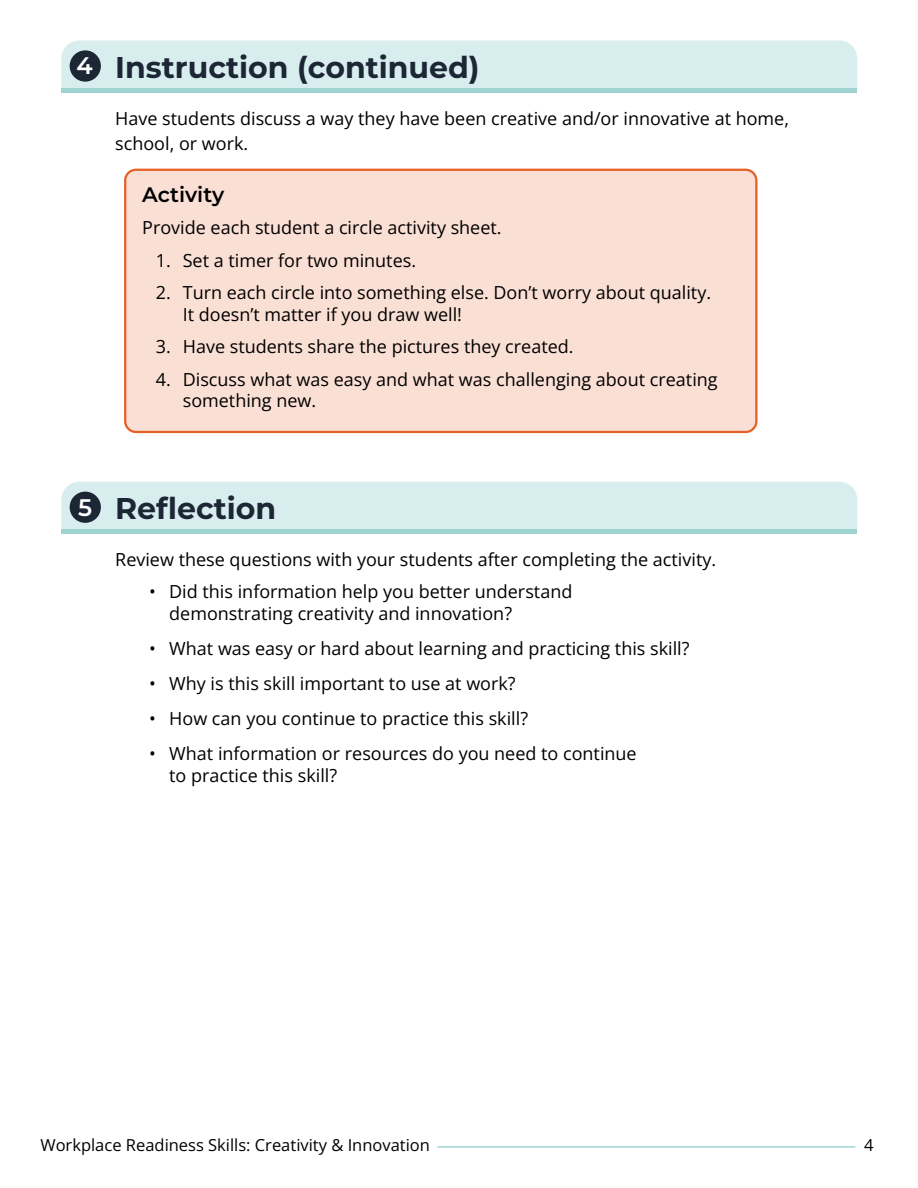
<style>
.page{position:relative;width:918px;height:1188px;background:#fff}
.page>*{position:absolute;margin:0;border:0;box-sizing:border-box;transform-origin:0 0}
.Lesson_Steps_-_h3{font:100 30px "Montserrat";color:#1c2635}
.White_Number_h3{font:100 24px "Montserrat";color:#fff}
.P_big{font:100 21px "Montserrat";color:#000}
.P_big-2{font:18px/21.6px "Open Sans";color:#000}
.t1{font:16.5px "Open Sans";color:#000}
</style>
<div class="page">
<div style="left:61px;top:40px;width:796px;height:48px;background:#d8eded"></div>
<div style="left:61px;top:482px;width:796px;height:48px;background:#d8eded"></div>
<div style="left:61px;top:88px;width:796px;height:5px;background:#9fd3d2"></div>
<hr style="left:61px;top:530px;width:796px;height:4px;background:#9fd3d2">
<div style="left:125px;top:170px;width:631px;height:262px;background:#fadfd4;border-radius:11px"></div>
<div style="left:124px;top:169px;width:634px;height:264px;border:2px solid #e56027;border-radius:11px"></div>
<div style="left:70px;top:492px;width:31px;height:31px;background:#1c2635;border-radius:50%"></div>
<div style="left:70px;top:50px;width:31px;height:32px;background:#1c2635;border-radius:50%"></div>
<hr style="left:437px;top:1146px;width:418px;height:2px;background:#9fd3d2">
<h3 class="White_Number_h3" style="left:77px;top:50px;width:18px">4</h3>
<h3 class="Lesson_Steps_-_h3" style="left:115px;top:48px;width:366px">Instruction (continued)</h3>
<p class="P_big-2" style="left:115px;top:105px;width:675px;line-height:25.2px">Have students discuss a way they have been creative and/or innovative at home, school, or work.</p>
<p class="P_big" style="left:142px;top:181px;width:84px">Activity</p>
<p class="P_big-2" style="left:142px;top:217px;width:361px">Provide each student a circle activity sheet.</p>
<p class="P_big-2" style="left:156px;top:249px;width:262px">1. Set a timer for two minutes.</p>
<p class="P_big-2" style="left:183px;top:281px;width:530px;text-indent:-27px">2. Turn each circle into something else. Don’t worry about quality.<br>It doesn’t matter if you draw well!</p>
<p class="P_big-2" style="left:156px;top:335px;width:419px">3. Have students share the pictures they created.</p>
<p class="P_big-2" style="left:183px;top:368px;width:536px;text-indent:-27px">4. Discuss what was easy and what was challenging about creating something new.</p>
<h3 class="White_Number_h3" style="left:78px;top:491px;width:16px">5</h3>
<h3 class="Lesson_Steps_-_h3" style="left:115px;top:489px;width:163px">Reflection</h3>
<p class="P_big-2" style="left:115px;top:548px;width:602px">Review these questions with your students after completing the activity.</p>
<p class="P_big-2" style="left:169px;top:580px;width:405px;text-indent:-20px">• Did this information help you better understand demonstrating creativity and innovation?</p>
<p class="P_big-2" style="left:149px;top:637px;width:542px">• What was easy or hard about learning and practicing this skill?</p>
<p class="P_big-2" style="left:149px;top:672px;width:368px">• Why is this skill important to use at work?</p>
<p class="P_big-2" style="left:149px;top:707px;width:381px">• How can you continue to practice this skill?</p>
<p class="P_big-2" style="left:169px;top:742px;width:469px;text-indent:-20px">• What information or resources do you need to continue to practice this skill?</p>
<p class="t1" style="left:40px;top:1133px;width:391px">Workplace Readiness Skills: Creativity &amp; Innovation</p>
<p class="t1" style="left:864px;top:1133px;width:11px">4</p>
</div>
